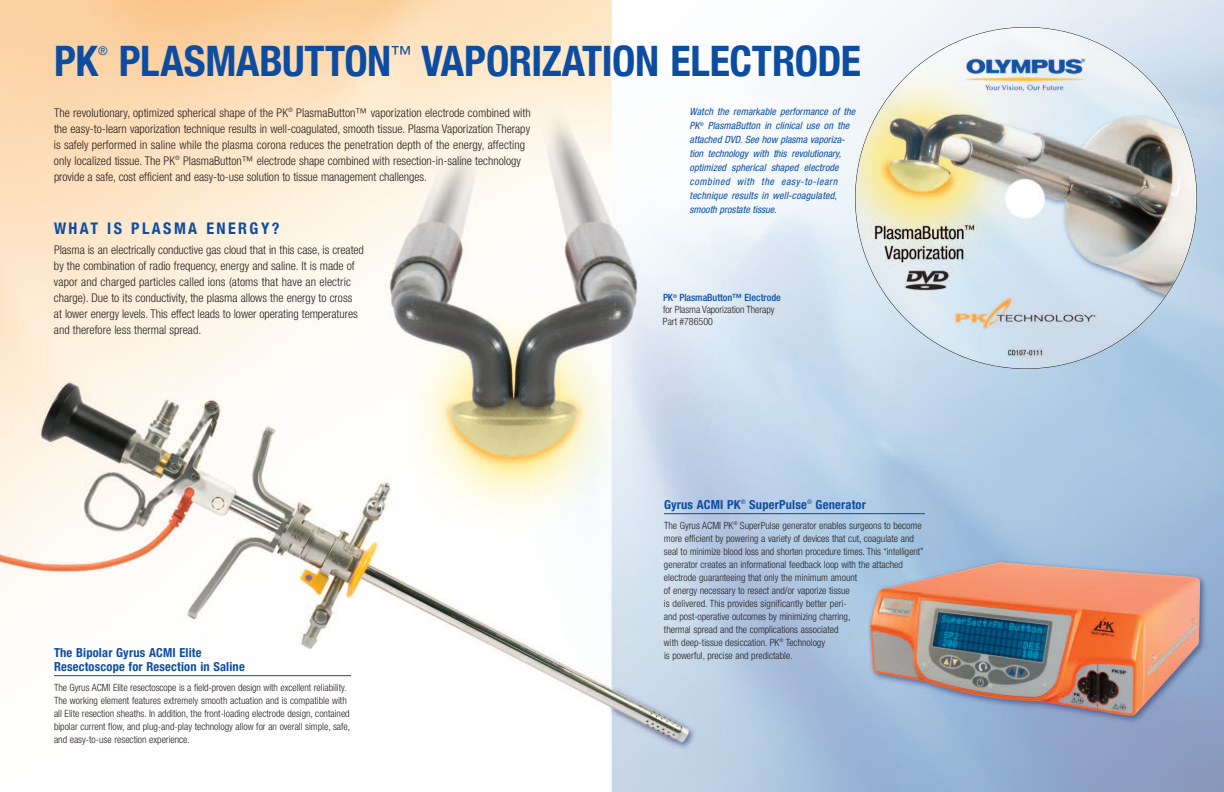
<style>
.page{position:relative;width:1224px;height:792px;background:#fff}
.page>*{position:absolute;margin:0;border:0;box-sizing:border-box;transform-origin:0 0}
.t1{font:700 condensed 42px "Helvetica Neue";letter-spacing:-.01em;color:#0d4da1}
.t2{font:700 condensed 16px "Helvetica Neue";letter-spacing:.155em;color:#0d4da1}
.t3{font:700 condensed 12.5px/14px "Helvetica Neue";letter-spacing:.015em;color:#0d4da1}
.t4{font:300 condensed 12px/16px "Helvetica Neue";color:#231f20}
.t5{font:condensed 12px "Helvetica Neue";color:#0d4da1}
.t6{font:300 condensed 10px/13px "Helvetica Neue";color:#231f20}
.t7{font:italic condensed 10px/14px "Helvetica Neue";letter-spacing:.01em;color:#0d4da1}
.s1{font-weight:500;color:#0d4da1}
</style>
<div class="page">
<img style="left:0;top:0;width:1224px;height:792px">
<hr style="left:54px;top:675px;width:297px;height:1px;background:#0d4da1">
<hr style="left:664px;top:513px;width:261px;height:1px;background:#0d4da1">
<img style="left:855px;top:28px;width:342px;height:341px;border-radius:50%">
<h1 class="t1" style="left:54px;top:36px;width:46px">PK</h1>
<p class="t5" style="left:98px;top:44px;width:11px">®</p>
<h1 class="t1" style="left:119px;top:36px;width:744px">PLASMABUTTON<sup>™</sup> VAPORIZATION ELECTRODE</h1>
<p class="t4" style="left:54px;top:104px;width:478px">The revolutionary, optimized spherical shape of the PK<sup>®</sup> PlasmaButton™ vaporization electrode combined with the easy-to-learn vaporization technique results in well-coagulated, smooth tissue. Plasma Vaporization Therapy is safely performed in saline while the plasma corona reduces the penetration depth of the energy, affecting only localized tissue. The PK<sup>®</sup> PlasmaButton™ electrode shape combined with resection-in-saline technology provide a safe, cost efficient and easy-to-use solution to tissue management challenges.</p>
<p class="t7" style="left:690px;top:105px;width:167px">Watch the remarkable performance of the PK<sup>®</sup> PlasmaButton in clinical use on the attached DVD. See how plasma vaporiza&shy;tion technology with this revolutionary, optimized spherical shaped electrode combined with the easy-to-learn technique results in well-coagulated, smooth prostate tissue.</p>
<h2 class="t2" style="left:54px;top:219px;width:227px">WHAT IS PLASMA ENERGY?</h2>
<p class="t4" style="left:54px;top:242px;width:311px">Plasma is an electrically conductive gas cloud that in this case, is created by the combination of radio frequency, energy and saline. It is made of vapor and charged particles called ions (atoms that have an electric charge). Due to its conductivity, the plasma allows the energy to cross<br>at lower energy levels. This effect leads to lower operating temperatures and therefore less thermal spread.</p>
<p class="t6" style="left:663px;top:292px;width:119px;line-height:12px"><span class="s1">PK</span><sup>®</sup> <span class="s1">PlasmaButton™ Electrode </span>for Plasma Vaporization Therapy<br>Part #786500</p>
<p class="t3" style="left:54px;top:645px;width:192px">The Bipolar Gyrus ACMI Elite<br>Resectoscope for Resection in Saline</p>
<p class="t6" style="left:54px;top:681px;width:298px">The Gyrus ACMI Elite resectoscope is a field-proven design with excellent reliability.<br>The working element features extremely smooth actuation and is compatible with all Elite resection sheaths. In addition, the front-loading electrode design, contained bipolar current flow, and plug-and-play technology allow for an overall simple, safe, and easy-to-use resection experience.</p>
<p class="t3" style="left:664px;top:497px;width:203px">Gyrus ACMI PK<sup>®</sup> SuperPulse<sup>®</sup> Generator</p>
<p class="t6" style="left:664px;top:519px;width:261px">The Gyrus ACMI PK<sup>®</sup> SuperPulse generator enables surgeons to become more efficient by powering a variety of devices that cut, coagulate and seal to minimize blood loss and shorten procedure times. This “intelligent” generator creates an informational feedback loop with the attached electrode guaranteeing that only the minimum amount<br>of energy necessary to resect and/or vaporize tissue<br>is delivered. This provides significantly better peri-<br>and post-operative outcomes by minimizing charring,<br>thermal spread and the complications associated<br>with deep-tissue desiccation. PK<sup>®</sup> Technology<br>is powerful, precise and predictable.</p>
</div>
